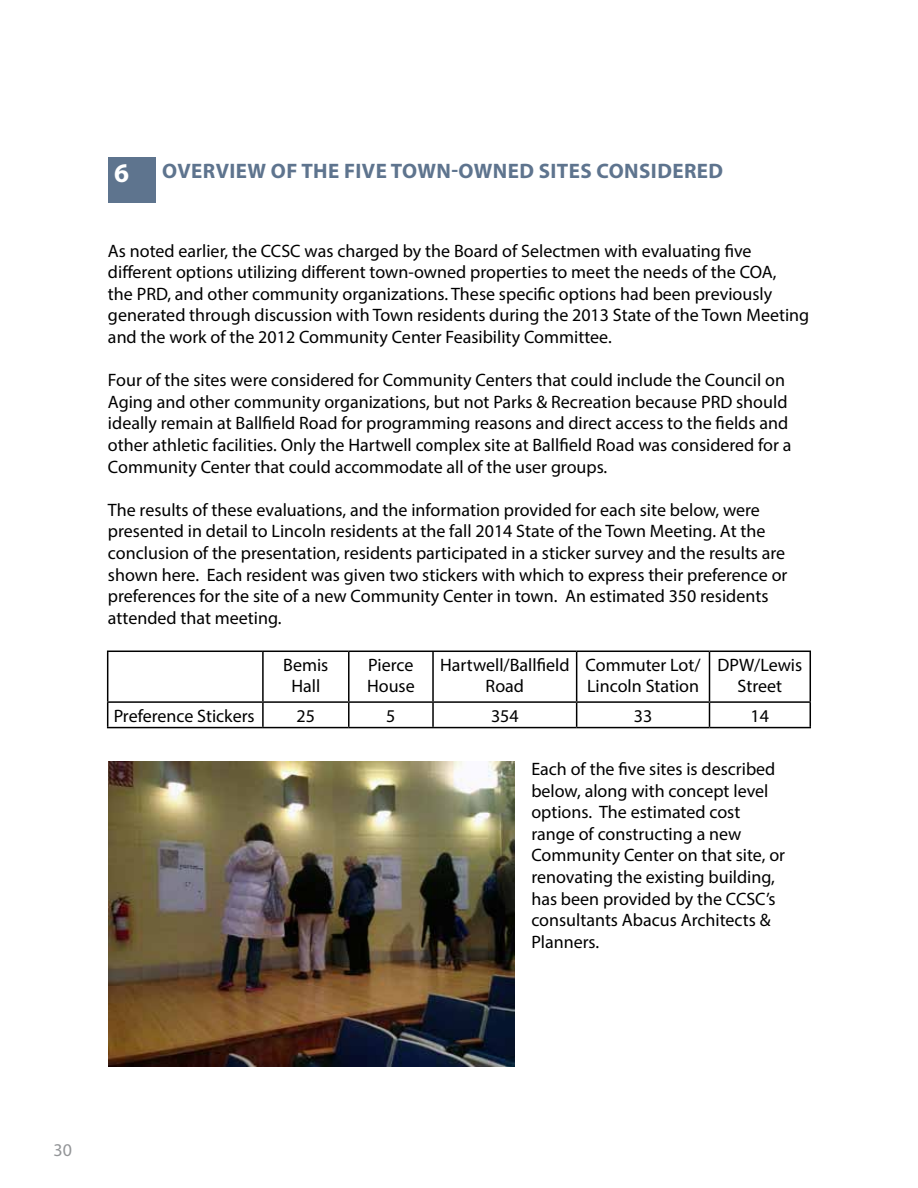
<style>
.page{position:relative;width:918px;height:1188px;background:#fff}
.page>*{position:absolute;margin:0;border:0;box-sizing:border-box;transform-origin:0 0}
.t1{font:700 27px "Myriad Pro";color:#fff}
.t2{font:700 21px "Myriad Pro";letter-spacing:.02em;color:#5e748e}
.t3{font:18px/21.6px "Myriad Pro";color:#000}
.t4{font:18px "Myriad Pro";color:#939598}
</style>
<div class="page">
<hr style="left:107px;top:651px;width:156px;height:1px;background:#000">
<hr style="left:107px;top:652px;width:1px;height:49px;background:#000">
<hr style="left:263px;top:651px;width:86px;height:1px;background:#000">
<hr style="left:262px;top:652px;width:2px;height:49px;background:#000">
<hr style="left:349px;top:651px;width:84px;height:1px;background:#000">
<hr style="left:348px;top:652px;width:2px;height:49px;background:#000">
<hr style="left:433px;top:651px;width:144px;height:1px;background:#000">
<hr style="left:432px;top:652px;width:2px;height:49px;background:#000">
<hr style="left:577px;top:651px;width:133px;height:1px;background:#000">
<hr style="left:576px;top:652px;width:1px;height:49px;background:#000">
<hr style="left:710px;top:651px;width:101px;height:1px;background:#000">
<hr style="left:709px;top:652px;width:1px;height:49px;background:#000">
<hr style="left:810px;top:652px;width:1px;height:49px;background:#000">
<hr style="left:107px;top:701px;width:156px;height:2px;background:#000">
<svg style="left:107px;top:703px;width:1px;height:24px"></svg>
<hr style="left:263px;top:701px;width:86px;height:2px;background:#000">
<hr style="left:262px;top:703px;width:2px;height:24px;background:#000">
<hr style="left:349px;top:701px;width:84px;height:2px;background:#000">
<hr style="left:348px;top:703px;width:2px;height:24px;background:#000">
<hr style="left:433px;top:701px;width:144px;height:2px;background:#000">
<hr style="left:432px;top:703px;width:2px;height:24px;background:#000">
<hr style="left:577px;top:701px;width:133px;height:2px;background:#000">
<svg style="left:576px;top:703px;width:1px;height:24px"></svg>
<hr style="left:710px;top:701px;width:101px;height:2px;background:#000">
<svg style="left:709px;top:703px;width:1px;height:24px"></svg>
<svg style="left:810px;top:703px;width:1px;height:24px"></svg>
<hr style="left:107px;top:727px;width:156px;height:1px;background:#000">
<hr style="left:263px;top:727px;width:86px;height:1px;background:#000">
<hr style="left:349px;top:727px;width:84px;height:1px;background:#000">
<hr style="left:433px;top:727px;width:144px;height:1px;background:#000">
<hr style="left:577px;top:727px;width:133px;height:1px;background:#000">
<hr style="left:710px;top:727px;width:101px;height:1px;background:#000">
<img style="left:108px;top:762px;width:407px;height:305px">
<div style="left:108px;top:157px;width:48px;height:46px;background:#5e748e"></div>
<h1 class="t1" style="left:114px;top:156px;width:16px">6</h1>
<p class="t2" style="left:162px;top:157px;width:562px">OVERVIEW OF THE FIVE TOWN-OWNED SITES CONSIDERED</p>
<p class="t3" style="left:108px;top:239px;width:703px">As noted earlier, the CCSC was charged by the Board of Selectmen with evaluating five different options utilizing different town-owned properties to meet the needs of the COA,<br>the PRD, and other community organizations. These specific options had been previously generated through discussion with Town residents during the 2013 State of the Town Meeting and the work of the 2012 Community Center Feasibility Committee.</p>
<p class="t3" style="left:108px;top:369px;width:685px">Four of the sites were considered for Community Centers that could include the Council on Aging and other community organizations, but not Parks &amp; Recreation because PRD should ideally remain at Ballfield Road for programming reasons and direct access to the fields and other athletic facilities. Only the Hartwell complex site at Ballfield Road was considered for a Community Center that could accommodate all of the user groups.</p>
<p class="t3" style="left:108px;top:499px;width:681px">The results of these evaluations, and the information provided for each site below, were presented in detail to Lincoln residents at the fall 2014 State of the Town Meeting. At the conclusion of the presentation, residents participated in a sticker survey and the results are shown here. Each resident was given two stickers with which to express their preference or preferences for the site of a new Community Center in town. An estimated 350 residents attended that meeting.</p>
<p class="t3" style="left:283px;top:654px;width:47px;text-align:center">Bemis<br>Hall</p>
<p class="t3" style="left:367px;top:654px;width:49px">Pierce<br>House</p>
<p class="t3" style="left:440px;top:654px;width:131px;text-align:center">Hartwell/Ballfield<br>Road</p>
<p class="t3" style="left:586px;top:654px;width:116px">Commuter Lot/<br>Lincoln Station</p>
<p class="t3" style="left:717px;top:654px;width:86px;text-align:center">DPW/Lewis<br>Street</p>
<p class="t3" style="left:114px;top:704px;width:143px">Preference Stickers</p>
<p class="t3" style="left:297px;top:704px;width:20px">25</p>
<p class="t3" style="left:386px;top:704px;width:11px">5</p>
<p class="t3" style="left:491px;top:704px;width:29px">354</p>
<p class="t3" style="left:634px;top:704px;width:20px">33</p>
<p class="t3" style="left:751px;top:704px;width:20px">14</p>
<p class="t3" style="left:531px;top:758px;width:255px">Each of the five sites is described below, along with concept level options. The estimated cost range of constructing a new<br>Community Center on that site, or renovating the existing building, has been provided by the CCSC’s consultants Abacus Architects &amp;<br>Planners.</p>
<p class="t4" style="left:54px;top:1139px;width:20px">30</p>
</div>
